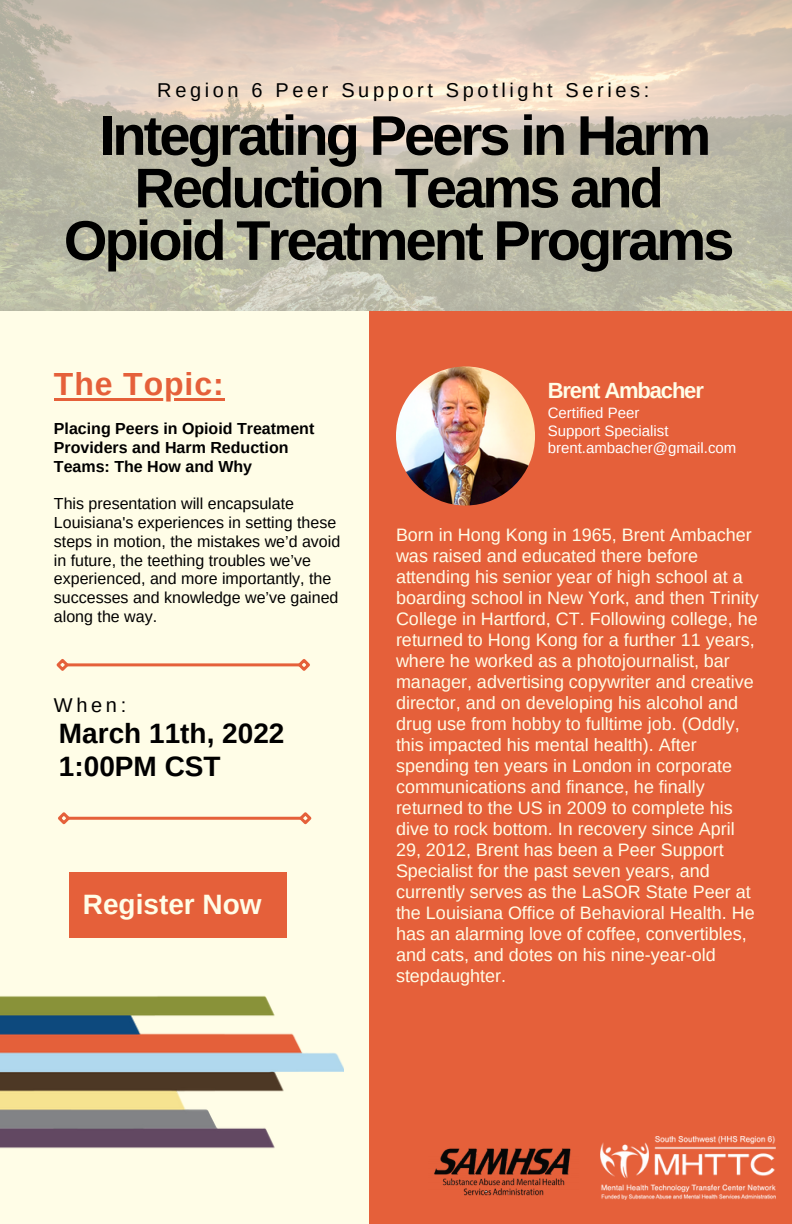
<style>
.page{position:relative;width:792px;height:1224px;background:#fffde7}
.page>*{position:absolute;margin:0;border:0;box-sizing:border-box;transform-origin:0 0}
.t1{font:700 56px/52.4px "Arimo";letter-spacing:-.05em;color:#000;text-align:center}
.t2{font:700 32px "Arimo";letter-spacing:.03em;color:#e5603a}
.t3{font:700 28px "Arimo";color:#000}
.t4{font:700 28px "Arimo";color:#fffde7}
.t5{font:700 22px "Arimo";letter-spacing:-.05em;color:#fffde7}
.t6{font:20px "Arimo";letter-spacing:.18em;color:#000}
.t7{font:18px/21px "Arimo";color:#fffde7}
.t8{font:16px/18.8px "Arimo";color:#000}
.t9{font:700 16px/18.8px "Arimo";color:#000}
.t10{font:15px "Arimo";color:#fff}
</style>
<div class="page">
<div style="left:369px;top:311px;width:423px;height:913px;background:#e5603a"></div>
<div style="left:69px;top:872px;width:218px;height:66px;background:#e5603a"></div>
<img style="left:0;top:995px;width:343px;height:154px">
<img style="left:396px;top:366px;width:139px;height:140px;border-radius:50%">
<hr style="left:67px;top:663px;width:233px;height:3px;background:#e5603a">
<svg style="left:56px;top:659px;width:15px;height:12px"></svg>
<svg style="left:295px;top:659px;width:15px;height:12px"></svg>
<hr style="left:68px;top:817px;width:233px;height:3px;background:#e5603a">
<svg style="left:58px;top:812px;width:15px;height:13px"></svg>
<svg style="left:297px;top:812px;width:15px;height:13px"></svg>
<img style="left:434px;top:1148px;width:137px;height:48px">
<img style="left:0;top:0;width:792px;height:310px">
<img style="left:600px;top:1136px;width:176px;height:63px">
<hr style="left:54px;top:398px;width:171px;height:3px;background:#e5603a">
<p class="t6" style="left:157px;top:79px;width:494px">Region 6 Peer Support Spotlight Series:</p>
<p class="t1" style="left:64px;top:109px;width:672px">Integrating Peers in Harm<br>Reduction Teams and<br>Opioid Treatment Programs</p>
<p class="t2" style="left:54px;top:366px;width:171px">The Topic:</p>
<p class="t9" style="left:54px;top:419px;width:262px">Placing Peers in Opioid Treatment<br>Providers and Harm Reduction<br>Teams: The How and Why</p>
<p class="t8" style="left:54px;top:494px;width:288px">This presentation will encapsulate Louisiana's experiences in setting these steps in motion, the mistakes we’d avoid in future, the teething troubles we’ve experienced, and more importantly, the successes and knowledge we’ve gained along the way.</p>
<p class="t6" style="left:54px;top:693px;width:74px">When:</p>
<p class="t3" style="left:59px;top:718px;width:227px">March 11th, 2022</p>
<p class="t3" style="left:59px;top:751px;width:163px">1:00PM CST</p>
<p class="t4" style="left:83px;top:889px;width:180px">Register Now</p>
<p class="t5" style="left:548px;top:378px;width:158px">Brent Ambacher</p>
<p class="t10" style="left:548px;top:405px;width:93px">Certified Peer</p>
<p class="t10" style="left:548px;top:422px;width:122px">Support Specialist</p>
<p class="t10" style="left:548px;top:440px;width:190px">brent.ambacher@gmail.com</p>
<p class="t7" style="left:396px;top:524px;width:364px">Born in Hong Kong in 1965, Brent Ambacher was raised and educated there before attending his senior year of high school at a boarding school in New York, and then Trinity College in Hartford, CT. Following college, he returned to Hong Kong for a further 11 years, where he worked as a photojournalist, bar manager, advertising copywriter and creative director, and on developing his alcohol and drug use from hobby to fulltime job. (Oddly, this impacted his mental health). After spending ten years in London in corporate communications and finance, he finally returned to the US in 2009 to complete his dive to rock bottom. In recovery since April 29, 2012, Brent has been a Peer Support Specialist for the past seven years, and currently serves as the LaSOR State Peer at the Louisiana Office of Behavioral Health. He has an alarming love of coffee, convertibles, and cats, and dotes on his nine-year-old stepdaughter.</p>
</div>
